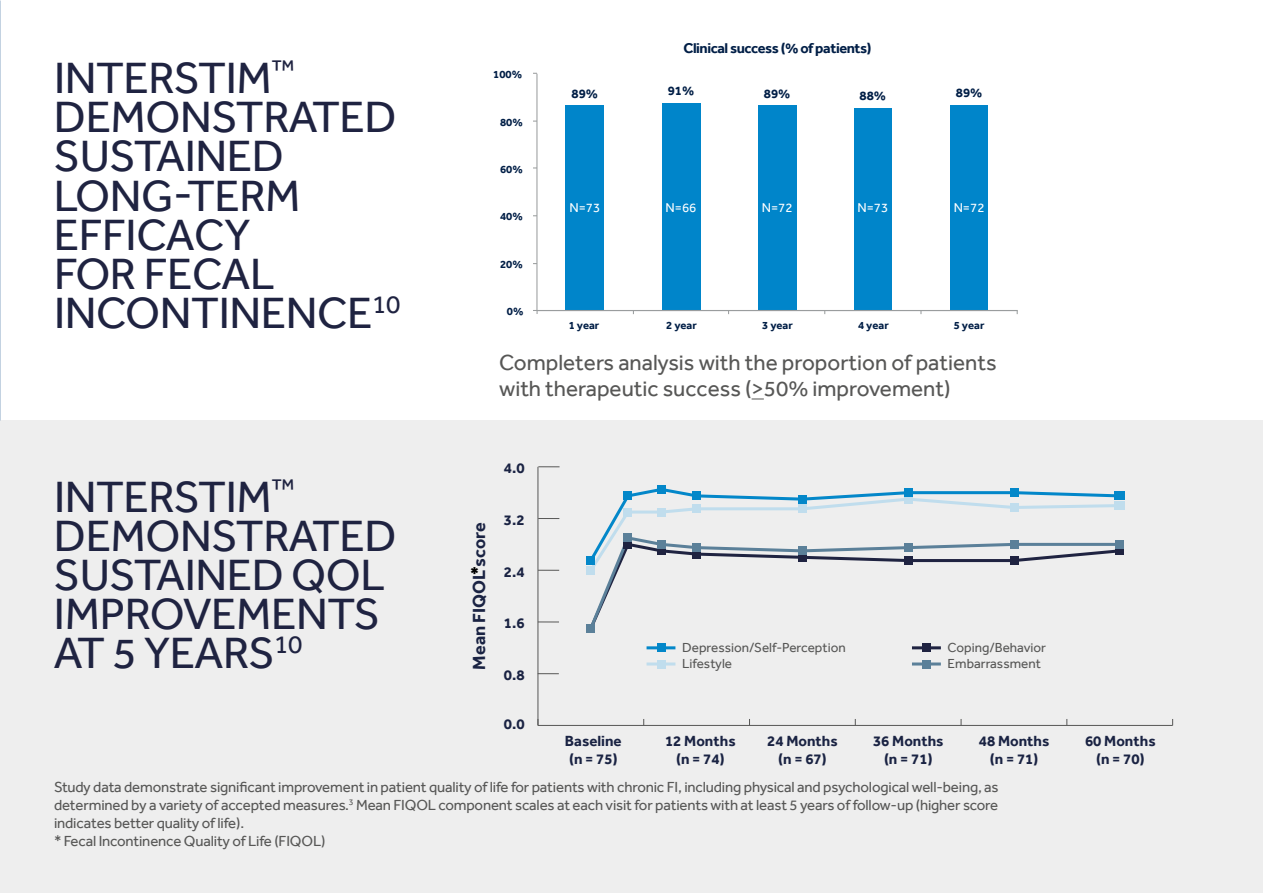
<style>
.page{position:relative;width:1263px;height:893px;background:#fff}
.page>*{position:absolute;margin:0;border:0;box-sizing:border-box;transform-origin:0 0}
.t1{font:45px/39.2px "Effra";letter-spacing:-.01em;color:#1f2341}
.t2{font:22.5px/25.5px "Effra";color:#575756}
.t3{font:700 18px "Effra";color:#1a2343}
.t4{font:700 18px "Effra";color:#000}
.t5{font:700 15.15px/18.1px "Effra";color:#1a2343;text-align:center}
.t6{font:15px/18px "Effra";letter-spacing:-.01em;color:#575756}
.t7{font:700 14.55px "Effra";letter-spacing:-.03em;color:#001e46}
.t8{font:13.5px/16.2px "Effra";color:#575756}
.t9{font:13.05px "Effra";color:#fff}
.t10{font:700 13.05px "Effra";color:#001e46}
.t11{font:700 11.25px "Effra";color:#001e46}
</style>
<div class="page">
<div style="left:0;top:421px;width:1263px;height:472px;background:#eee"></div>
<div style="left:854px;top:108px;width:38px;height:202px;background:#0085ca"></div>
<div style="left:758px;top:105px;width:38px;height:206px;background:#0085ca"></div>
<div style="left:662px;top:103px;width:38px;height:207px;background:#0085ca"></div>
<div style="left:565px;top:105px;width:39px;height:205px;background:#0085ca"></div>
<hr style="left:536px;top:74px;width:1px;height:237px;background:#9a9d9e">
<div style="left:950px;top:105px;width:38px;height:206px;background:#0085ca"></div>
<hr style="left:537px;top:310px;width:481px;height:1px;background:#9a9d9e">
<svg style="left:751px;top:398px;width:13px;height:1px"></svg>
<hr style="left:538px;top:725px;width:635px;height:1px;background:#575756">
<hr style="left:538px;top:467px;width:1px;height:258px;background:#575756">
<svg style="left:538px;top:673px;width:21px;height:1px"></svg>
<svg style="left:538px;top:622px;width:21px;height:1px"></svg>
<svg style="left:538px;top:570px;width:21px;height:1px"></svg>
<svg style="left:538px;top:518px;width:21px;height:1px"></svg>
<svg style="left:538px;top:466px;width:21px;height:1px"></svg>
<svg style="left:587px;top:486px;width:536px;height:138px"></svg>
<div style="left:624px;top:540px;width:8px;height:8px;background:#1f2341"></div>
<svg style="left:657px;top:548px;width:8px;height:7px"></svg>
<div style="left:693px;top:550px;width:8px;height:8px;background:#1f2341"></div>
<div style="left:798px;top:553px;width:8px;height:8px;background:#1f2341"></div>
<div style="left:904px;top:556px;width:8px;height:9px;background:#1f2341"></div>
<div style="left:1010px;top:556px;width:8px;height:9px;background:#1f2341"></div>
<svg style="left:1116px;top:548px;width:8px;height:7px"></svg>
<div style="left:587px;top:624px;width:8px;height:8px;background:#5b8099"></div>
<div style="left:624px;top:534px;width:8px;height:8px;background:#5b8099"></div>
<div style="left:657px;top:540px;width:8px;height:8px;background:#5b8099"></div>
<div style="left:693px;top:544px;width:8px;height:8px;background:#5b8099"></div>
<div style="left:798px;top:547px;width:8px;height:8px;background:#5b8099"></div>
<div style="left:904px;top:544px;width:8px;height:8px;background:#5b8099"></div>
<div style="left:1010px;top:540px;width:8px;height:8px;background:#5b8099"></div>
<div style="left:1116px;top:540px;width:8px;height:8px;background:#5b8099"></div>
<div style="left:587px;top:566px;width:8px;height:8px;background:#c0dded"></div>
<div style="left:624px;top:508px;width:8px;height:8px;background:#c0dded"></div>
<div style="left:657px;top:508px;width:8px;height:8px;background:#c0dded"></div>
<div style="left:693px;top:505px;width:8px;height:8px;background:#c0dded"></div>
<div style="left:798px;top:505px;width:8px;height:8px;background:#c0dded"></div>
<div style="left:904px;top:495px;width:8px;height:8px;background:#c0dded"></div>
<div style="left:1010px;top:503px;width:8px;height:8px;background:#c0dded"></div>
<div style="left:1114px;top:502px;width:11px;height:8px;background:#c0dded"></div>
<div style="left:587px;top:556px;width:8px;height:9px;background:#0387c9"></div>
<div style="left:624px;top:492px;width:8px;height:8px;background:#0387c9"></div>
<div style="left:657px;top:485px;width:8px;height:8px;background:#0387c9"></div>
<div style="left:693px;top:492px;width:8px;height:8px;background:#0387c9"></div>
<div style="left:798px;top:495px;width:8px;height:8px;background:#0387c9"></div>
<div style="left:904px;top:489px;width:8px;height:8px;background:#0387c9"></div>
<div style="left:1010px;top:489px;width:8px;height:8px;background:#0387c9"></div>
<div style="left:1114px;top:492px;width:11px;height:8px;background:#0387c9"></div>
<hr style="left:646px;top:646px;width:29px;height:3px;background:#0387c9">
<div style="left:657px;top:644px;width:8px;height:8px;background:#0387c9"></div>
<hr style="left:646px;top:662px;width:29px;height:3px;background:#c0dded">
<div style="left:657px;top:660px;width:8px;height:8px;background:#c0dded"></div>
<hr style="left:912px;top:646px;width:29px;height:3px;background:#1f2341">
<div style="left:922px;top:644px;width:8px;height:8px;background:#1f2341"></div>
<hr style="left:912px;top:662px;width:29px;height:3px;background:#5b8099">
<div style="left:922px;top:660px;width:8px;height:8px;background:#5b8099"></div>
<h1 class="t1" style="left:54px;top:58px;width:348px">INTERSTIM<sup>™<br></sup>DEMONSTRATED<br>SUSTAINED<br>LONG-TERM<br>EFFICACY<br>FOR FECAL<br>INCONTINENCE<sup>10</sup></h1>
<h1 class="t1" style="left:54px;top:477px;width:344px">INTERSTIM<sup>™<br></sup>DEMONSTRATED<br>SUSTAINED QOL<br>IMPROVEMENTS<br>AT 5 YEARS<sup>10</sup></h1>
<p class="t11" style="left:493px;top:68px;width:30px">100%</p>
<p class="t11" style="left:500px;top:115px;width:24px">80%</p>
<p class="t11" style="left:500px;top:162px;width:24px">60%</p>
<p class="t11" style="left:500px;top:210px;width:24px">40%</p>
<p class="t11" style="left:500px;top:257px;width:24px">20%</p>
<p class="t11" style="left:507px;top:304px;width:18px">0%</p>
<p class="t10" style="left:571px;top:85px;width:28px">89%</p>
<p class="t7" style="left:683px;top:39px;width:190px">Clinical success (% of patients)</p>
<p class="t10" style="left:668px;top:83px;width:28px">91%</p>
<p class="t10" style="left:764px;top:85px;width:28px">89%</p>
<p class="t10" style="left:860px;top:88px;width:28px">88%</p>
<p class="t9" style="left:569px;top:200px;width:32px">N=73</p>
<p class="t9" style="left:665px;top:200px;width:32px">N=66</p>
<p class="t9" style="left:762px;top:200px;width:32px">N=72</p>
<p class="t9" style="left:857px;top:200px;width:32px">N=73</p>
<p class="t10" style="left:956px;top:84px;width:28px">89%</p>
<p class="t9" style="left:954px;top:200px;width:32px">N=72</p>
<p class="t11" style="left:569px;top:318px;width:32px">1 year</p>
<p class="t11" style="left:666px;top:318px;width:32px">2 year</p>
<p class="t11" style="left:762px;top:318px;width:32px">3 year</p>
<p class="t11" style="left:858px;top:318px;width:32px">4 year</p>
<p class="t11" style="left:954px;top:318px;width:32px">5 year</p>
<h2 class="t2" style="left:499px;top:350px;width:499px">Completers analysis with the proportion of patients with therapeutic success (&gt;50% improvement)</h2>
<p class="t3" style="left:468px;top:670px;width:148px;rotate:-90deg">Mean FIQOL score</p>
<p class="t4" style="left:470px;top:563px;width:10px">*</p>
<p class="t5" style="left:504px;top:459px;width:22px">4.0</p>
<p class="t5" style="left:504px;top:510px;width:22px">3.2</p>
<p class="t5" style="left:504px;top:562px;width:22px">2.4</p>
<p class="t5" style="left:504px;top:614px;width:22px">1.6</p>
<p class="t5" style="left:504px;top:666px;width:22px">0.8</p>
<p class="t5" style="left:504px;top:715px;width:22px">0.0</p>
<p class="t8" style="left:682px;top:639px;width:165px">Depression/Self-Perception</p>
<p class="t8" style="left:682px;top:655px;width:51px">Lifestyle</p>
<p class="t8" style="left:948px;top:639px;width:100px">Coping/Behavior<br>Embarrassment</p>
<p class="t5" style="left:565px;top:732px;width:58px;text-align:left">Baseline (n = 75)</p>
<p class="t5" style="left:665px;top:732px;width:72px">12 Months (n = 74)</p>
<p class="t5" style="left:767px;top:732px;width:72px">24 Months (n = 67)</p>
<p class="t5" style="left:873px;top:732px;width:72px">36 Months (n = 71)</p>
<p class="t5" style="left:979px;top:732px;width:72px">48 Months (n = 71)</p>
<p class="t5" style="left:1085px;top:732px;width:72px">60 Months (n = 70)</p>
<p class="t6" style="left:54px;top:778px;width:946px">Study data demonstrate significant improvement in patient quality of life for patients with chronic FI, including physical and psychological well-being, as determined by a variety of accepted measures.<sup>3</sup> Mean FIQOL component scales at each visit for patients with at least 5 years of follow-up (higher score indicates better quality of life).<br>* Fecal Incontinence Quality of Life (FIQOL)</p>
</div>
